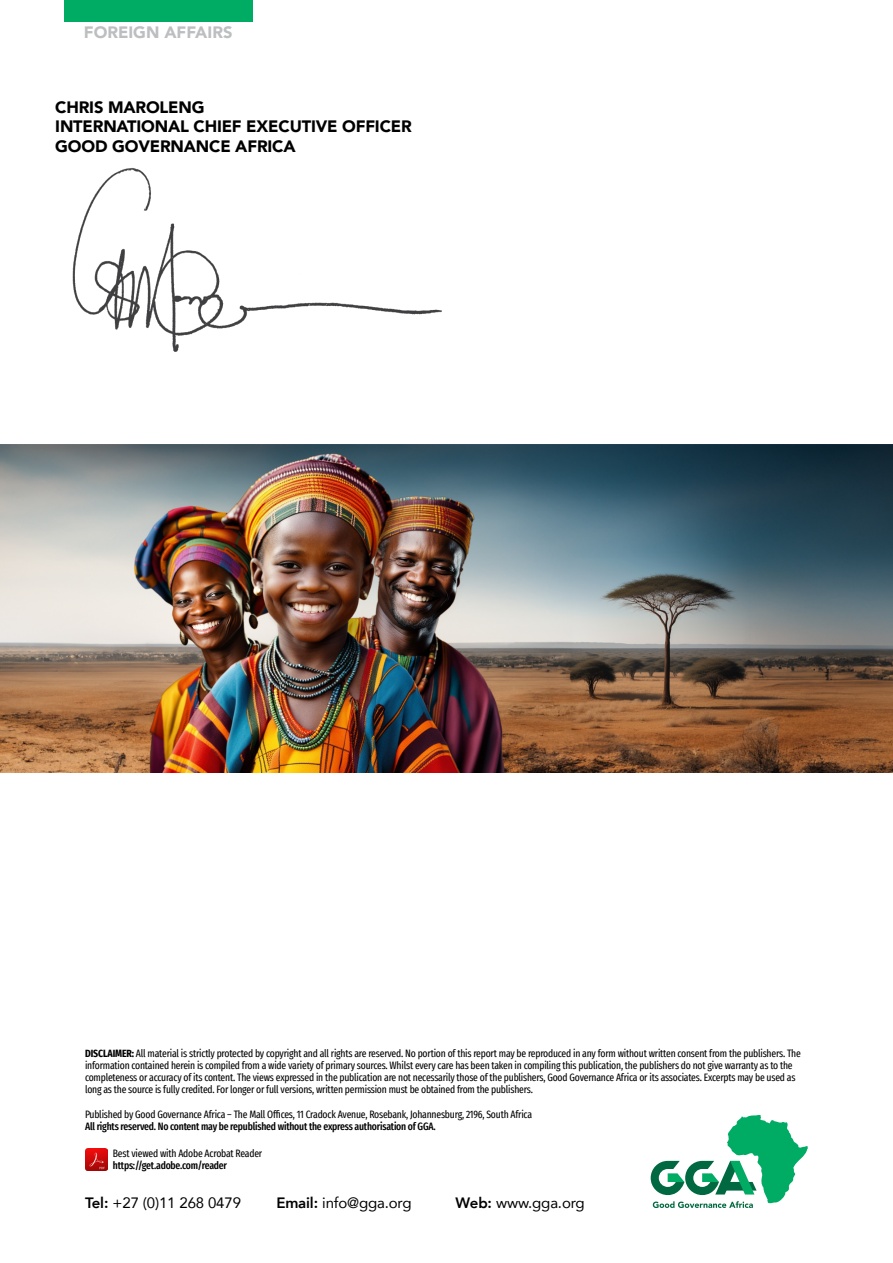
<style>
.page{position:relative;width:893px;height:1263px;background:#fff}
.page>*{position:absolute;margin:0;border:0;box-sizing:border-box;transform-origin:0 0}
.t1{font:900 16.5px/19.5px "Avenir";letter-spacing:-.01em;color:#000}
.t2{font:900 16.5px "Avenir";color:#bcbec0}
.t3{font:15px "Avenir";letter-spacing:-.01em;color:#000}
.t4{font:extra-condensed 10.5px/12px "Fira Sans";letter-spacing:-.02em;color:#000}
.t5{font:500 extra-condensed 10.5px "Fira Sans";letter-spacing:-.02em;color:#000}
.s1{font-weight:700}
.s2{font-weight:800}
</style>
<div class="page">
<div style="left:64px;top:0;width:189px;height:21px;background:#00ab63"></div>
<svg style="left:651px;top:1115px;width:157px;height:93px"></svg>
<img style="left:0;top:445px;width:893px;height:327px">
<img style="left:85px;top:1148px;width:23px;height:22px">
<img style="left:72px;top:168px;width:370px;height:184px">
<h1 class="t2" style="left:84px;top:18px;width:150px">FOREIGN AFFAIRS</h1>
<h1 class="t1" style="left:55px;top:97px;width:358px">CHRIS MAROLENG<br>INTERNATIONAL CHIEF EXECUTIVE OFFICER<br>GOOD GOVERNANCE AFRICA</h1>
<p class="t4" style="left:85px;top:1047px;width:717px"><span class="s1">DISCLAIMER:</span> All material is strictly protected by copyright and all rights are reserved. No portion of this report may be reproduced in any form without written consent from the publishers. The information contained herein is compiled from a wide variety of primary sources. Whilst every care has been taken in compiling this publication, the publishers do not give warranty as to the completeness or accuracy of its content. The views expressed in the publication are not necessarily those of the publishers, Good Governance Africa or its associates. Excerpts may be used as long as the source is fully credited. For longer or full versions, written permission must be obtained from the publishers.</p>
<p class="t4" style="left:85px;top:1108px;width:449px">Published by Good Governance Africa – The Mall Offices, 11 Cradock Avenue, Rosebank, Johannesburg, 2196, South Africa</p>
<p class="t5" style="left:85px;top:1118px;width:352px">All rights reserved. No content may be republished without the express authorisation of GGA.</p>
<p class="t4" style="left:113px;top:1147px;width:151px">Best viewed with Adobe Acrobat Reader</p>
<p class="t5" style="left:113px;top:1157px;width:116px">https://get.adobe.com/reader</p>
<h2 class="t3" style="left:85px;top:1191px;width:157px"><span class="s2">Tel:</span> +27 (0)11 268 0479</h2>
<h2 class="t3" style="left:276px;top:1191px;width:137px"><span class="s2">Email:</span> info@gga.org</h2>
<h2 class="t3" style="left:456px;top:1191px;width:131px"><span class="s2">Web:</span> www.gga.org</h2>
</div>
